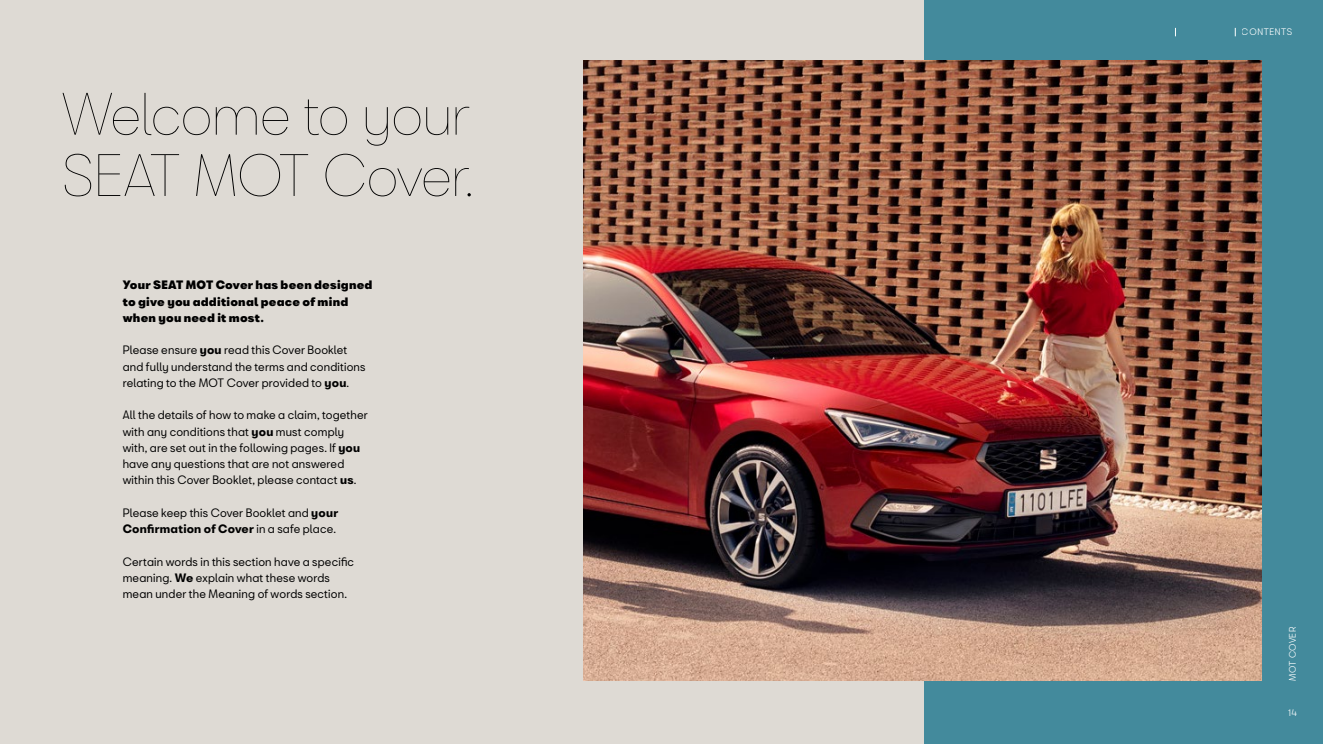
<style>
.page{position:relative;width:1323px;height:744px;background:#fff}
.page>*{position:absolute;margin:0;border:0;box-sizing:border-box;transform-origin:0 0}
.t1{font:200 55px/61.2px "Seat Bcn";letter-spacing:-.01em;color:#000}
.t2{font:11.25px/16.2px "Seat Bcn";letter-spacing:.015em;color:#000}
.t3{font:900 11.25px/16.2px "Seat Bcn";letter-spacing:.02em;color:#000}
.t4{font:8.75px "Seat Bcn";letter-spacing:.055em;color:#fff}
.s1{font-weight:700}
</style>
<div class="page">
<div style="left:923px;top:0;width:399px;height:744px;background:#438a9c"></div>
<div style="left:0;top:0;width:923px;height:744px;background:#dedad4"></div>
<img style="left:583px;top:61px;width:678px;height:619px">
<h1 class="t1" style="left:62px;top:76px;width:413px">Welcome to your<br>SEAT MOT Cover.</h1>
<p class="t3" style="left:123px;top:275px;width:251px">Your SEAT MOT Cover has been designed to give you additional peace of mind when you need it most.</p>
<p class="t2" style="left:123px;top:340px;width:244px">Please ensure <span class="s1">you</span> read this Cover Booklet and fully understand the terms and conditions relating to the MOT Cover provided to <span class="s1">you</span>.</p>
<p class="t2" style="left:123px;top:405px;width:247px">All the details of how to make a claim, together with any conditions that <span class="s1">you</span> must comply with, are set out in the following pages. If <span class="s1">you </span>have any questions that are not answered within this Cover Booklet, please contact <span class="s1">us</span>.</p>
<p class="t2" style="left:123px;top:503px;width:217px">Please keep this Cover Booklet and <span class="s1">your<br>Confirmation of Cover</span> in a safe place.</p>
<p class="t2" style="left:123px;top:551px;width:233px">Certain words in this section have a specific meaning. <span class="s1">We</span> explain what these words mean under the Meaning of words section.</p>
<p class="t4" style="left:1241px;top:24px;width:52px">CONTENTS</p>
<p class="t4" style="left:1284px;top:681px;width:56px;rotate:-90deg">MOT COVER</p>
<p class="t4" style="left:1288px;top:704px;width:10px">14</p>
</div>
